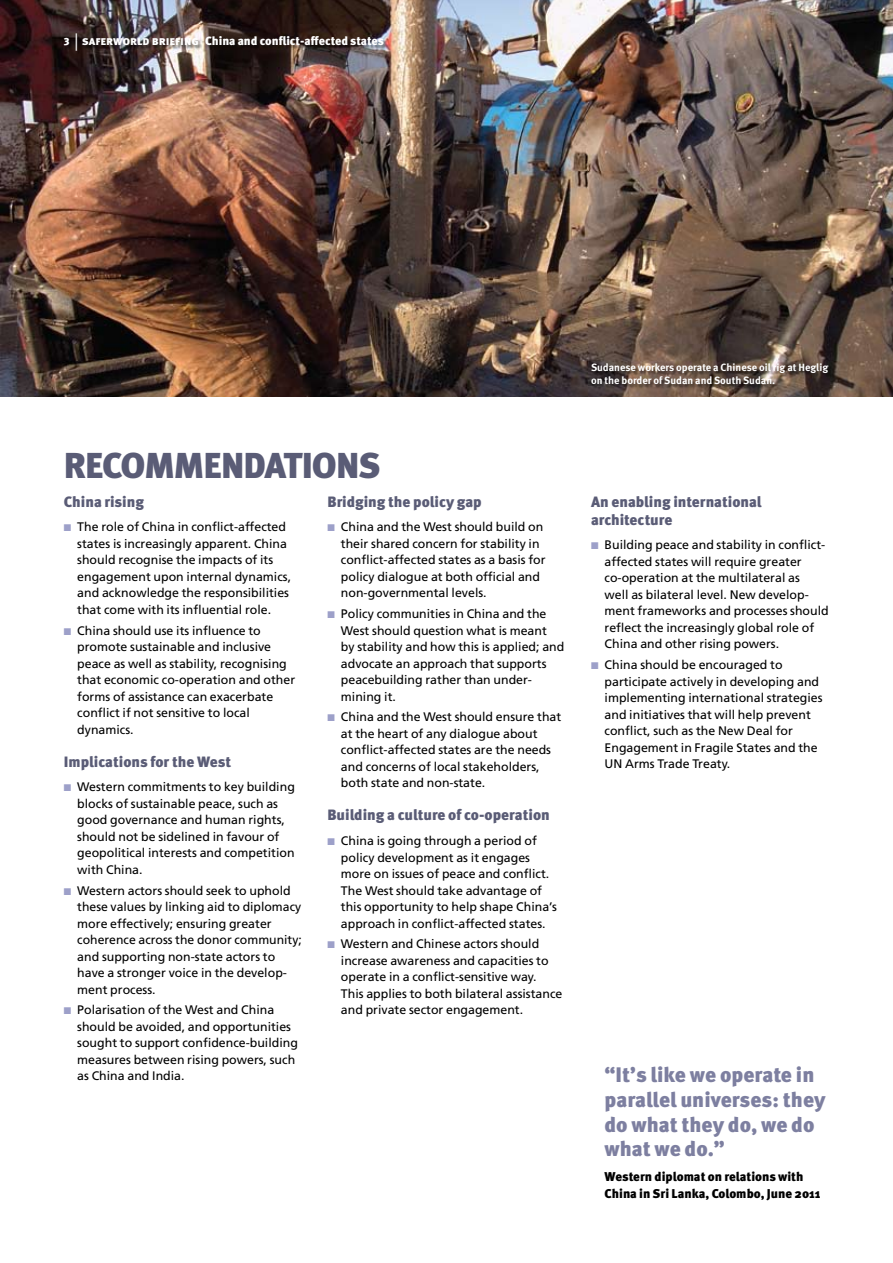
<style>
.page{position:relative;width:893px;height:1263px;background:#fff}
.page>*{position:absolute;margin:0;border:0;box-sizing:border-box;transform-origin:0 0}
.t1{font:900 36px "Meta Pro";letter-spacing:-.03em;color:#5a5c76}
.t2{font:900 21px/24.8px "Meta Pro";color:#7d7fa0}
.t3{font:900 15px/18px "Meta Pro";color:#5a5c76}
.t4{font:900 12.75px/16.5px "Meta Pro";color:#000}
.t5{font:12.3px/16.5px "Frutiger LT Std";color:#000}
.t6{font:900 12px "Meta Pro";color:#fff}
.t7{font:700 10.5px/12.8px "Meta Pro";color:#fff}
.s1{font-size:10.5px}
.s2{font-weight:400;font-size:18px}
.s3{color:#9da0c9}
</style>
<div class="page">
<img style="left:0;top:0;width:893px;height:397px">
<div style="left:64px;top:34px;width:323px;height:20px;background:#000;opacity:.5"></div>
<div style="left:592px;top:364px;width:241px;height:24px;background:#000;opacity:.5"></div>
<p class="t6" style="left:64px;top:34px;width:322px"><span class="s1">3</span> <span class="s2">|</span> saferworld briefing China and conflict-affected states</p>
<h1 class="t1" style="left:64px;top:443px;width:318px">recommendations</h1>
<p class="t3" style="left:327px;top:493px;width:156px">Bridging the policy gap</p>
<p class="t5" style="left:341px;top:519px;width:206px;text-indent:-13px"><span class="s3">■</span> China and the West should build on their shared concern for stability in conflict-affected states as a basis for policy dialogue at both official and non-governmental levels.</p>
<p class="t5" style="left:341px;top:606px;width:225px;text-indent:-13px"><span class="s3">■</span> Policy communities in China and the<br>West should question what is meant<br>by stability and how this is applied; and advocate an approach that supports peacebuilding rather than under&shy;mining it.</p>
<p class="t5" style="left:341px;top:709px;width:222px;text-indent:-13px"><span class="s3">■</span> China and the West should ensure that at the heart of any dialogue about conflict-affected states are the needs and concerns of local stakeholders, both state and non-state.</p>
<p class="t3" style="left:327px;top:806px;width:224px">Building a culture of co-operation</p>
<p class="t5" style="left:341px;top:832px;width:217px;text-indent:-13px"><span class="s3">■</span> China is going through a period of policy development as it engages more on issues of peace and conflict.<br>The West should take advantage of this opportunity to help shape China’s approach in conflict-affected states.</p>
<p class="t5" style="left:341px;top:936px;width:223px;text-indent:-13px"><span class="s3">■</span> Western and Chinese actors should increase awareness and capacities to operate in a conflict-sensitive way.<br>This applies to both bilateral assistance and private sector engagement.</p>
<p class="t3" style="left:64px;top:493px;width:82px">China rising</p>
<p class="t5" style="left:77px;top:519px;width:215px;text-indent:-13px"><span class="s3">■</span> The role of China in conflict-affected states is increasingly apparent. China should recognise the impacts of its engagement upon internal dynamics, and acknowledge the responsibilities that come with its influential role.</p>
<p class="t5" style="left:77px;top:622px;width:219px;text-indent:-13px"><span class="s3">■</span> China should use its influence to promote sustainable and inclusive peace as well as stability, recognising that economic co-operation and other forms of assistance can exacerbate conflict if not sensitive to local dynamics.</p>
<p class="t3" style="left:64px;top:753px;width:169px">Implications for the West</p>
<p class="t5" style="left:77px;top:779px;width:219px;text-indent:-13px"><span class="s3">■</span> Western commitments to key building blocks of sustainable peace, such as good governance and human rights, should not be sidelined in favour of geopolitical interests and competition with China.</p>
<p class="t5" style="left:77px;top:882px;width:226px;text-indent:-14px"><span class="s3">■</span> Western actors should seek to uphold these values by linking aid to diplomacy more effectively; ensuring greater coherence across the donor community; and supporting non-state actors to have a stronger voice in the develop&shy;ment process.</p>
<p class="t5" style="left:77px;top:1002px;width:222px;text-indent:-13px"><span class="s3">■</span> Polarisation of the West and China should be avoided, and opportunities sought to support confidence-building measures between rising powers, such as China and India.</p>
<p class="t7" style="left:591px;top:361px;width:239px">Sudanese workers operate a Chinese oil rig at Heglig on the border of Sudan and South Sudan.</p>
<p class="t3" style="left:591px;top:493px;width:172px">An enabling international architecture</p>
<p class="t5" style="left:605px;top:537px;width:226px;text-indent:-13px"><span class="s3">■</span> Building peace and stability in conflict&shy;affected states will require greater co-operation at the multilateral as<br>well as bilateral level. New develop&shy;ment frameworks and processes should reflect the increasingly global role of China and other rising powers.</p>
<p class="t5" style="left:605px;top:657px;width:219px;text-indent:-13px"><span class="s3">■</span> China should be encouraged to participate actively in developing and implementing international strategies and initiatives that will help prevent conflict, such as the New Deal for Engagement in Fragile States and the UN Arms Trade Treaty.</p>
<h2 class="t2" style="left:605px;top:1063px;width:223px">“It’s like we operate in parallel universes: they do what they do, we do what we do.”</h2>
<p class="t4" style="left:605px;top:1169px;width:217px">Western diplomat on relations with<br>China in Sri Lanka, Colombo, June 2011</p>
</div>
